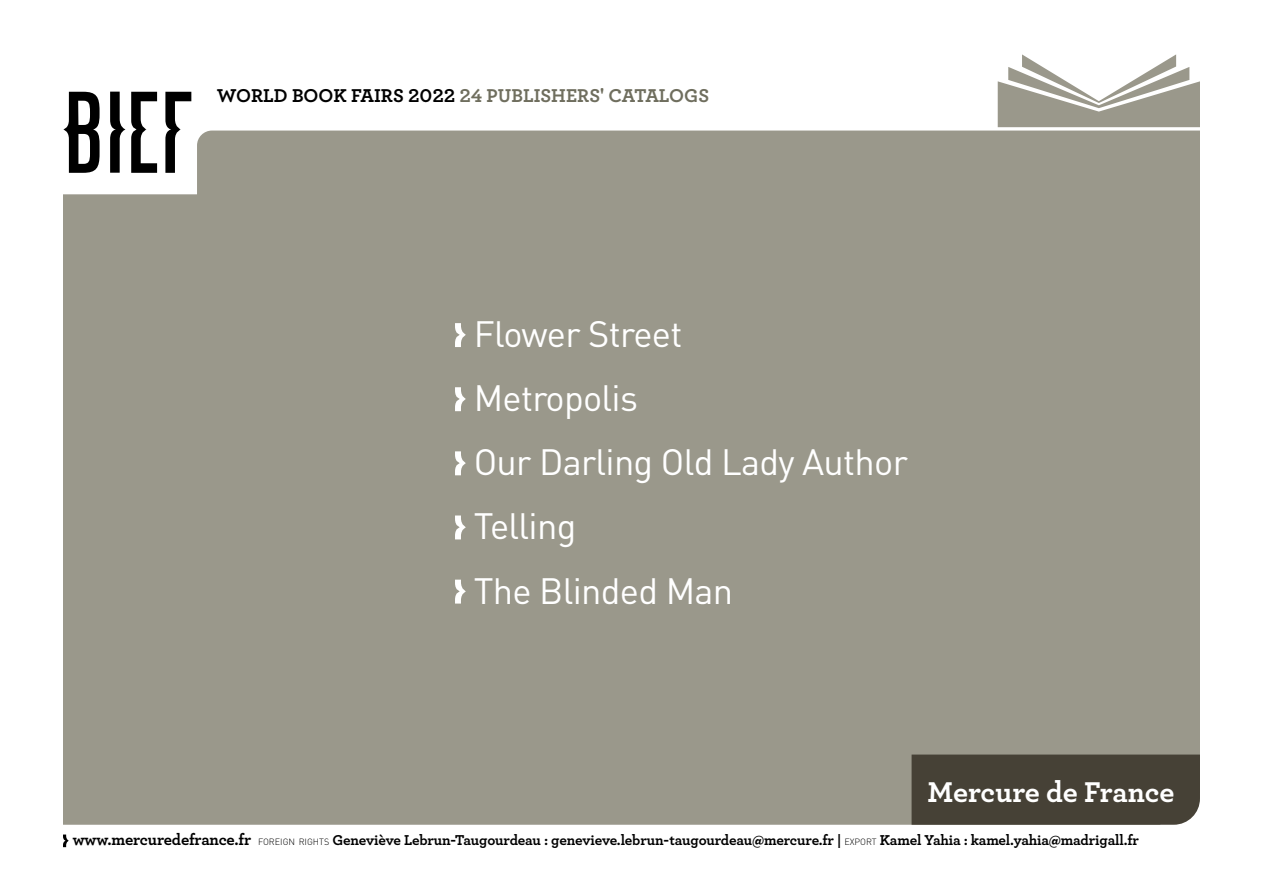
<style>
.page{position:relative;width:1263px;height:893px;background:#fff}
.page>*{position:absolute;margin:0;border:0;box-sizing:border-box;transform-origin:0 0}
.t1{font:36.15px/64.1px "DIN Pro";letter-spacing:-.02em;color:#fff}
.t2{font:700 30px "Archer";letter-spacing:-.005em;color:#fff}
.t3{font:700 19.5px "Archer";color:#6f6e5e}
.t4{font:700 15px "Archer";letter-spacing:-.01em;color:#000}
.s1{color:#000}
.s2{font-size:16.5px}
.s3{font-family:"DIN Pro";font-weight:300;font-size:9px}
</style>
<div class="page">
<svg style="left:63px;top:834px;width:6px;height:13px"></svg>
<svg style="left:998px;top:54px;width:202px;height:73px"></svg>
<div style="left:63px;top:131px;width:1137px;height:694px;background:#9a988b"></div>
<svg style="left:165px;top:92px;width:26px;height:81px"></svg>
<svg style="left:110px;top:92px;width:47px;height:81px"></svg>
<svg style="left:63px;top:92px;width:37px;height:81px"></svg>
<div style="left:911px;top:754px;width:289px;height:71px;background:#464136"></div>
<svg style="left:455px;top:323px;width:11px;height:24px"></svg>
<svg style="left:455px;top:387px;width:11px;height:24px"></svg>
<svg style="left:455px;top:451px;width:11px;height:24px"></svg>
<svg style="left:455px;top:515px;width:11px;height:24px"></svg>
<svg style="left:455px;top:580px;width:11px;height:24px"></svg>
<h3 class="t3" style="left:217px;top:80px;width:494px"><span class="s1">WORLD BOOK FAIRS 2022</span> 24 PUBLISHERS' CATALOGS</h3>
<h1 class="t1" style="left:474px;top:300px;width:436px">Flower Street<br>Metropolis<br>Our Darling Old Lady Author<br>Telling<br>The Blinded Man</h1>
<h2 class="t2" style="left:927px;top:768px;width:248px">Mercure de France</h2>
<p class="t4" style="left:73px;top:828px;width:1068px"><span class="s2">www.mercuredefrance.fr</span> <span class="s3">FOREIGN RIGHTS</span> Geneviève Lebrun-Taugourdeau : genevieve.lebrun-taugourdeau@mercure.fr | <span class="s3">EXPORT</span> Kamel Yahia : kamel.yahia@madrigall.fr</p>
</div>
